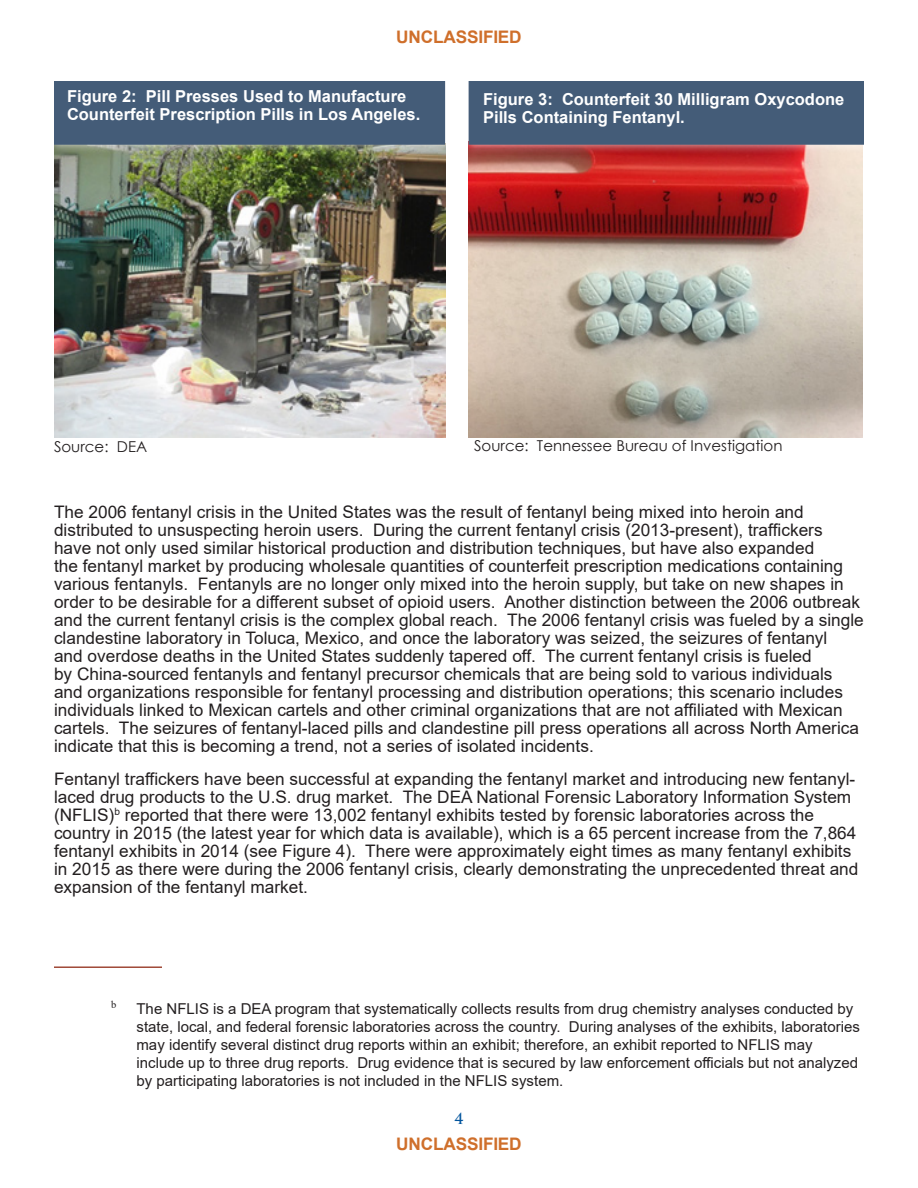
<style>
.page{position:relative;width:918px;height:1188px;background:#fff}
.page>*{position:absolute;margin:0;border:0;box-sizing:border-box;transform-origin:0 0}
.t1{font:17.25px/18px "Arial";color:#231f20}
.t2{font:700 17.25px "Arial";letter-spacing:-.01em;color:#cf6f2b}
.t3{font:700 16.5px/18px "Arial";color:#fff}
.t4{font:15px/18px "Arial";color:#231f20}
.t5{font:15px "Century Gothic";color:#231f20}
.t6{font:700 15px "Trajan Pro";color:#01549d}
.t7{font:10.5px "Times New Roman";color:#231f20}
</style>
<div class="page">
<img style="left:54px;top:154px;width:391px;height:283px">
<img style="left:469px;top:154px;width:394px;height:284px">
<hr style="left:54px;top:966px;width:108px;height:2px;background:#a04938">
<div style="left:44px;top:71px;width:411px;height:83px;background:#fff;opacity:.75"></div>
<div style="left:54px;top:81px;width:391px;height:64px;background:#445c78;border:2px solid #445c78"></div>
<div style="left:459px;top:71px;width:414px;height:83px;background:#fff;opacity:.75"></div>
<div style="left:469px;top:81px;width:395px;height:64px;background:#445c78;border:2px solid #445c78"></div>
<p class="t2" style="left:396px;top:24px;width:127px">UNCLASSIFIED</p>
<p class="t3" style="left:67px;top:87px;width:355px">Figure 2: Pill Presses Used to Manufacture<br>Counterfeit Prescription Pills in Los Angeles.</p>
<p class="t3" style="left:483px;top:90px;width:363px">Figure 3: Counterfeit 30 Milligram Oxycodone<br>Pills Containing Fentanyl.</p>
<p class="t5" style="left:54px;top:436px;width:95px">Source: DEA</p>
<p class="t5" style="left:474px;top:436px;width:310px">Source: Tennessee Bureau of Investigation</p>
<p class="t1" style="left:54px;top:503px;width:811px">The 2006 fentanyl crisis in the United States was the result of fentanyl being mixed into heroin and distributed to unsuspecting heroin users. During the current fentanyl crisis (2013-present), traffickers have not only used similar historical production and distribution techniques, but have also expanded<br>the fentanyl market by producing wholesale quantities of counterfeit prescription medications containing various fentanyls. Fentanyls are no longer only mixed into the heroin supply, but take on new shapes in order to be desirable for a different subset of opioid users. Another distinction between the 2006 outbreak and the current fentanyl crisis is the complex global reach. The 2006 fentanyl crisis was fueled by a single clandestine laboratory in Toluca, Mexico, and once the laboratory was seized, the seizures of fentanyl<br>and overdose deaths in the United States suddenly tapered off. The current fentanyl crisis is fueled<br>by China-sourced fentanyls and fentanyl precursor chemicals that are being sold to various individuals and organizations responsible for fentanyl processing and distribution operations; this scenario includes individuals linked to Mexican cartels and other criminal organizations that are not affiliated with Mexican cartels. The seizures of fentanyl-laced pills and clandestine pill press operations all across North America indicate that this is becoming a trend, not a series of isolated incidents.</p>
<p class="t1" style="left:54px;top:770px;width:806px">Fentanyl traffickers have been successful at expanding the fentanyl market and introducing new fentanyl&shy;laced drug products to the U.S. drug market. The DEA National Forensic Laboratory Information System (NFLIS)<sup>b</sup> reported that there were 13,002 fentanyl exhibits tested by forensic laboratories across the country in 2015 (the latest year for which data is available), which is a 65 percent increase from the 7,864 fentanyl exhibits in 2014 (see Figure 4). There were approximately eight times as many fentanyl exhibits in 2015 as there were during the 2006 fentanyl crisis, clearly demonstrating the unprecedented threat and expansion of the fentanyl market.</p>
<p class="t7" style="left:111px;top:998px;width:7px">b</p>
<p class="t4" style="left:136px;top:1000px;width:725px">The NFLIS is a DEA program that systematically collects results from drug chemistry analyses conducted by state, local, and federal forensic laboratories across the country. During analyses of the exhibits, laboratories may identify several distinct drug reports within an exhibit; therefore, an exhibit reported to NFLIS may include up to three drug reports. Drug evidence that is secured by law enforcement officials but not analyzed by participating laboratories is not included in the NFLIS system.</p>
<p class="t6" style="left:455px;top:1109px;width:10px">4</p>
<p class="t2" style="left:396px;top:1131px;width:127px">UNCLASSIFIED</p>
</div>
